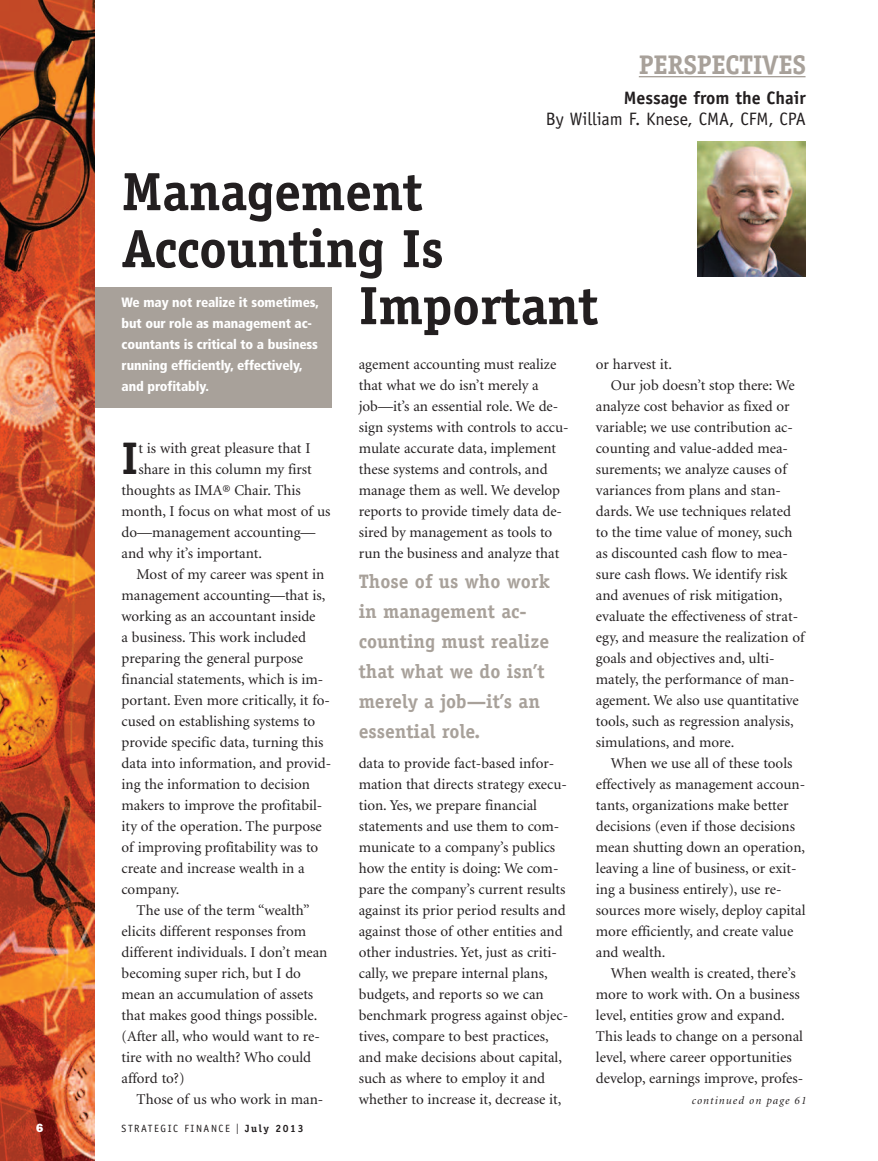
<style>
.page{position:relative;width:878px;height:1161px;background:#fff}
.page>*{position:absolute;margin:0;border:0;box-sizing:border-box;transform-origin:0 0}
.t1{font:700 54px "Officina Serif";letter-spacing:-.01em;color:#231f20}
.t2{font:700 45.75px "Officina Serif";color:#231f20}
.t3{font:700 27px "Officina Serif";letter-spacing:-.015em;color:#a8a19a}
.t4{font:700 19.5px/30px "Officina Serif";color:#a8a19a}
.t5{font:18px "Officina Sans";color:#231f20}
.t6{font:700 18px "Officina Sans";color:#231f20}
.t7{font:15px/21px "Minion";color:#231f20}
.t8{font:900 condensed 13.5px/21px "Frutiger";letter-spacing:-.01em;color:#fff}
.t9{font:800 12px "Franklin Gothic";color:#fff}
.t10{font:italic 11.25px "Minion";letter-spacing:.1em;color:#231f20}
.t11{font:10.5px "Officina Sans";letter-spacing:.15em;color:#231f20}
.s1{font-family:"Franklin Gothic";font-size:15px}
.s2{font-family:"Officina Serif";font-weight:700}
</style>
<div class="page">
<hr style="left:638px;top:76px;width:167px;height:1px;background:#a8a19a">
<div style="left:94px;top:287px;width:238px;height:120px;background:#a8a19a"></div>
<img style="left:698px;top:141px;width:108px;height:135px">
<img style="left:0;top:0;width:94px;height:1161px">
<h3 class="t3" style="left:638px;top:54px;width:169px">PERSPECTIVES</h3>
<p class="t6" style="left:624px;top:91px;width:183px">Message from the Chair</p>
<p class="t5" style="left:546px;top:112px;width:261px">By William F. Knese, CMA, CFM, CPA</p>
<h1 class="t1" style="left:122px;top:171px;width:303px">Management</h1>
<h1 class="t1" style="left:122px;top:228px;width:324px">Accounting Is</h1>
<h1 class="t1" style="left:359px;top:285px;width:241px">Important</h1>
<p class="t8" style="left:122px;top:293px;width:199px">We may not realize it sometimes, but our role as management ac&shy;countants is critical to a business running efficiently, effectively, and profitably.</p>
<p class="t7" style="left:359px;top:355px;width:211px">agement accounting must realize that what we do isn’t merely a job—it’s an essential role. We de&shy;sign systems with controls to accu&shy;mulate accurate data, implement these systems and controls, and manage them as well. We develop reports to provide timely data de&shy;sired by management as tools to run the business and analyze that</p>
<p class="t7" style="left:596px;top:355px;width:78px">or harvest it.</p>
<p class="t7" style="left:611px;top:376px;width:185px">Our job doesn’t stop there: We</p>
<p class="t7" style="left:596px;top:397px;width:195px">analyze cost behavior as fixed or</p>
<p class="t7" style="left:596px;top:418px;width:199px">variable; we use contribution ac-</p>
<p class="t7" style="left:596px;top:439px;width:194px">counting and value-added mea-</p>
<p class="t7" style="left:596px;top:460px;width:192px">surements; we analyze causes of</p>
<p class="t7" style="left:596px;top:481px;width:187px">variances from plans and stan-</p>
<p class="t7" style="left:596px;top:502px;width:196px">dards. We use techniques related</p>
<p class="t7" style="left:596px;top:523px;width:198px">to the time value of money, such</p>
<p class="t7" style="left:596px;top:544px;width:193px">as discounted cash flow to mea-</p>
<p class="t7" style="left:596px;top:565px;width:193px">sure cash flows. We identify risk</p>
<p class="t7" style="left:596px;top:586px;width:188px">and avenues of risk mitigation,</p>
<p class="t7" style="left:596px;top:607px;width:204px">evaluate the effectiveness of strat-</p>
<p class="t7" style="left:596px;top:628px;width:210px">egy, and measure the realization of</p>
<p class="t7" style="left:596px;top:649px;width:180px">goals and objectives and, ulti-</p>
<p class="t7" style="left:596px;top:670px;width:200px">mately, the performance of man-</p>
<p class="t7" style="left:596px;top:691px;width:204px">agement. We also use quantitative</p>
<p class="t7" style="left:596px;top:712px;width:199px">tools, such as regression analysis,</p>
<p class="t7" style="left:596px;top:733px;width:140px">simulations, and more.</p>
<p class="t7" style="left:611px;top:754px;width:183px">When we use all of these tools</p>
<p class="t7" style="left:596px;top:775px;width:211px">effectively as management accoun-</p>
<p class="t7" style="left:596px;top:796px;width:194px">tants, organizations make better</p>
<p class="t7" style="left:596px;top:817px;width:201px">decisions (even if those decisions</p>
<p class="t7" style="left:596px;top:838px;width:211px">mean shutting down an operation,</p>
<p class="t7" style="left:596px;top:859px;width:202px">leaving a line of business, or exit-</p>
<p class="t7" style="left:596px;top:880px;width:187px">ing a business entirely), use re-</p>
<p class="t7" style="left:596px;top:901px;width:211px">sources more wisely, deploy capital</p>
<p class="t7" style="left:596px;top:922px;width:199px">more efficiently, and create value</p>
<p class="t7" style="left:596px;top:943px;width:71px">and wealth.</p>
<p class="t7" style="left:611px;top:964px;width:186px">When wealth is created, there’s</p>
<p class="t7" style="left:596px;top:985px;width:205px">more to work with. On a business</p>
<p class="t7" style="left:596px;top:1006px;width:190px">level, entities grow and expand.</p>
<p class="t7" style="left:596px;top:1027px;width:208px">This leads to change on a personal</p>
<p class="t7" style="left:596px;top:1048px;width:197px">level, where career opportunities</p>
<p class="t7" style="left:596px;top:1069px;width:209px">develop, earnings improve, profes-</p>
<h2 class="t2" style="left:122px;top:441px;width:18px">I</h2>
<p class="t7" style="left:138px;top:439px;width:173px">t is with great pleasure that I</p>
<p class="t7" style="left:138px;top:460px;width:175px">share in this column my first</p>
<p class="t7" style="left:121px;top:481px;width:181px">thoughts as IMA® Chair. This</p>
<p class="t7" style="left:121px;top:502px;width:210px">month, I focus on what most of us</p>
<p class="t7" style="left:121px;top:523px;width:195px">do—management accounting—</p>
<p class="t7" style="left:121px;top:544px;width:142px">and why it’s important.</p>
<p class="t7" style="left:136px;top:565px;width:189px">Most of my career was spent in</p>
<p class="t7" style="left:121px;top:586px;width:205px">management accounting—that is,</p>
<p class="t7" style="left:121px;top:607px;width:195px">working as an accountant inside</p>
<p class="t7" style="left:121px;top:628px;width:186px">a business. This work included</p>
<p class="t7" style="left:121px;top:649px;width:183px">preparing the general purpose</p>
<p class="t7" style="left:121px;top:670px;width:203px">financial statements, which is im-</p>
<p class="t7" style="left:121px;top:691px;width:210px">portant. Even more critically, it fo-</p>
<p class="t7" style="left:121px;top:712px;width:195px">cused on establishing systems to</p>
<p class="t7" style="left:121px;top:733px;width:203px">provide specific data, turning this</p>
<p class="t7" style="left:121px;top:754px;width:211px">data into information, and provid-</p>
<p class="t7" style="left:122px;top:775px;width:190px">ing the information to decision</p>
<p class="t7" style="left:122px;top:796px;width:202px">makers to improve the profitabil-</p>
<p class="t7" style="left:122px;top:817px;width:202px">ity of the operation. The purpose</p>
<p class="t7" style="left:122px;top:838px;width:198px">of improving profitability was to</p>
<p class="t7" style="left:122px;top:859px;width:185px">create and increase wealth in a</p>
<p class="t7" style="left:122px;top:880px;width:59px">company.</p>
<p class="t7" style="left:137px;top:901px;width:175px">The use of the term “wealth”</p>
<p class="t7" style="left:122px;top:922px;width:186px">elicits different responses from</p>
<p class="t7" style="left:122px;top:943px;width:207px">different individuals. I don’t mean</p>
<p class="t7" style="left:122px;top:964px;width:181px">becoming super rich, but I do</p>
<p class="t7" style="left:122px;top:985px;width:193px">mean an accumulation of assets</p>
<p class="t7" style="left:122px;top:1006px;width:197px">that makes good things possible.</p>
<p class="t7" style="left:122px;top:1027px;width:200px">(After all, who would want to re-</p>
<p class="t7" style="left:122px;top:1048px;width:191px">tire with no wealth? Who could</p>
<p class="t7" style="left:122px;top:1069px;width:65px">afford to?)</p>
<p class="t7" style="left:137px;top:1090px;width:188px">Those of us who work in man-</p>
<h3 class="t4" style="left:358px;top:568px;width:193px">Those of us who work in management ac&shy;counting must realize that what we do isn’t merely a job—it’s an essential role.</h3>
<p class="t7" style="left:359px;top:754px;width:211px">data to provide fact-based infor&shy;mation that directs strategy execu&shy;tion. Yes, we prepare financial statements and use them to com&shy;municate to a company’s publics how the entity is doing: We com&shy;pare the company’s current results against its prior period results and against those of other entities and other industries. Yet, just as criti&shy;cally, we prepare internal plans, budgets, and reports so we can benchmark progress against objec&shy;tives, compare to best practices, and make decisions about capital, such as where to employ it and whether to increase it, decrease it,</p>
<p class="t10" style="left:691px;top:1096px;width:116px">continued on page 61</p>
<p class="t9" style="left:36px;top:1124px;width:9px">6</p>
<p class="t11" style="left:122px;top:1125px;width:183px">STRATEGIC FINANCE <span class="s1">I</span> <span class="s2">July 2013</span></p>
</div>
